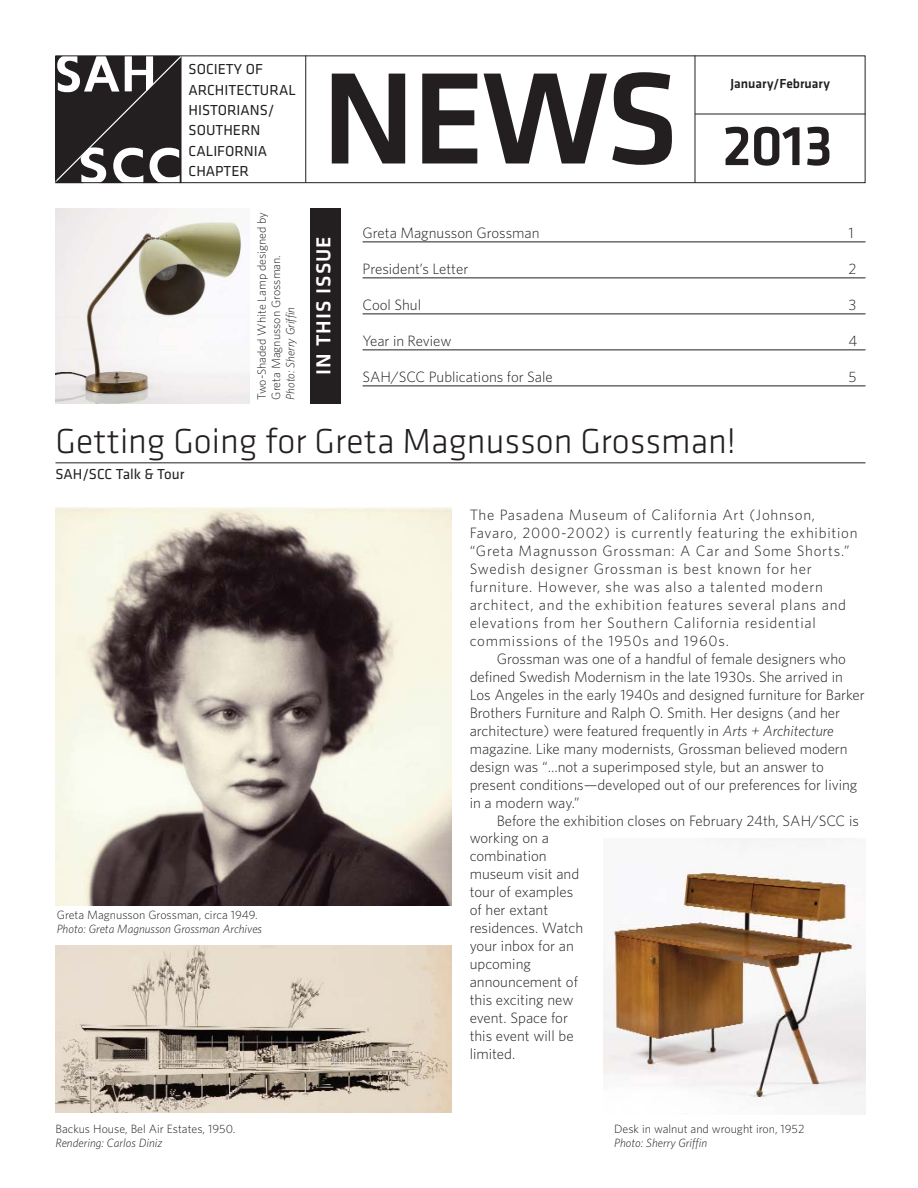
<style>
.page{position:relative;width:918px;height:1188px;background:#fff}
.page>*{position:absolute;margin:0;border:0;box-sizing:border-box;transform-origin:0 0}
.t1{font:500 135px "Klavika";color:#231f20}
.t2{font:500 58.5px "Klavika";color:#231f20}
.t3{font:300 36px "Klavika";color:#231f20}
.t4{font:500 21px "Klavika";letter-spacing:.05em;color:#fff}
.t5{font:300 15px/17.9px "Whitney";color:#231f20}
.t6{font:300 15px/18px "Whitney";letter-spacing:.05em;color:#231f20}
.t7{font:15px/20.4px "Klavika";color:#231f20}
.t8{font:500 13.5px "Klavika";color:#231f20}
.t9{font:300 12px/14.4px "Whitney";color:#231f20}
.t10{font:italic 300 12px "Whitney";color:#231f20}
.s1{font-style:italic}
</style>
<div class="page">
<img style="left:56px;top:945px;width:395px;height:167px">
<hr style="left:56px;top:462px;width:810px;height:1px;background:#231f20">
<svg style="left:58px;top:58px;width:124px;height:123px"></svg>
<div style="left:56px;top:56px;width:810px;height:127px;border:1px solid #231f20"></div>
<img style="left:56px;top:209px;width:194px;height:194px">
<div style="left:310px;top:208px;width:31px;height:196px;background:#231f20"></div>
<hr style="left:305px;top:56px;width:1px;height:127px;background:#231f20">
<hr style="left:695px;top:56px;width:1px;height:127px;background:#231f20">
<hr style="left:695px;top:114px;width:170px;height:1px;background:#231f20">
<hr style="left:363px;top:242px;width:502px;height:1px;background:#231f20">
<hr style="left:363px;top:278px;width:502px;height:1px;background:#231f20">
<hr style="left:363px;top:314px;width:502px;height:1px;background:#231f20">
<hr style="left:363px;top:350px;width:502px;height:1px;background:#231f20">
<hr style="left:363px;top:386px;width:502px;height:1px;background:#231f20">
<img style="left:603px;top:838px;width:263px;height:277px">
<img style="left:56px;top:508px;width:395px;height:397px">
<p class="t7" style="left:189px;top:60px;width:109px">SOCIETY OF<br>ARCHITECTURAL<br>HISTORIANS/<br>SOUTHERN<br>CALIFORNIA<br>CHAPTER</p>
<h1 class="t1" style="left:322px;top:69px;width:359px">NEWS</h1>
<p class="t8" style="left:730px;top:79px;width:101px">January/February</p>
<h2 class="t2" style="left:722px;top:124px;width:112px">2013</h2>
<p class="t9" style="left:255px;top:400px;width:189px;rotate:-90deg">Two-Shaded White Lamp designed by<br>Greta Magnusson Grossman.</p>
<p class="t10" style="left:286px;top:400px;width:94px;rotate:-90deg">Photo: Sherry Griffin</p>
<h3 class="t4" style="left:316px;top:375px;width:140px;rotate:-90deg">IN THIS ISSUE</h3>
<p class="t5" style="left:363px;top:225px;width:178px">Greta Magnusson Grossman</p>
<p class="t5" style="left:849px;top:225px;width:7px">1</p>
<p class="t5" style="left:363px;top:261px;width:107px">President’s Letter</p>
<p class="t5" style="left:849px;top:261px;width:10px">2</p>
<p class="t5" style="left:363px;top:297px;width:60px">Cool Shul</p>
<p class="t5" style="left:849px;top:297px;width:9px">3</p>
<p class="t5" style="left:363px;top:333px;width:90px">Year in Review</p>
<p class="t5" style="left:849px;top:333px;width:10px">4</p>
<p class="t5" style="left:363px;top:369px;width:192px">SAH/SCC Publications for Sale</p>
<p class="t5" style="left:849px;top:369px;width:10px">5</p>
<h3 class="t3" style="left:55px;top:428px;width:682px">Getting Going for Greta Magnusson Grossman!</h3>
<p class="t7" style="left:55px;top:465px;width:130px">SAH/SCC Talk &amp; Tour</p>
<p class="t9" style="left:57px;top:908px;width:202px">Greta Magnusson Grossman, circa 1949.</p>
<p class="t10" style="left:57px;top:925px;width:207px">Photo: Greta Magnusson Grossman Archives</p>
<p class="t9" style="left:55px;top:1122px;width:181px">Backus House, Bel Air Estates, 1950.</p>
<p class="t10" style="left:55px;top:1138px;width:108px">Rendering: Carlos Diniz</p>
<p class="t6" style="left:470px;top:507px;width:389px">The Pasadena Museum of California Art (Johnson, Favaro, 2000-2002) is currently featuring the exhibition “Greta Magnusson Grossman: A Car and Some Shorts.” Swedish designer Grossman is best known for her furniture. However, she was also a talented modern architect, and the exhibition features several plans and elevations from her Southern California residential commissions of the 1950s and 1960s.</p>
<p class="t5" style="left:470px;top:651px;width:397px;text-indent:27px">Grossman was one of a handful of female designers who defined Swedish Modernism in the late 1930s. She arrived in Los Angeles in the early 1940s and designed furniture for Barker Brothers Furniture and Ralph O. Smith. Her designs (and her architecture) were featured frequently in <span class="s1">Arts + Architecture </span>magazine. Like many modernists, Grossman believed modern design was “…not a superimposed style, but an answer to present conditions—developed out of our preferences for living in a modern way.”</p>
<p class="t5" style="left:470px;top:813px;width:391px;text-indent:27px">Before the exhibition closes on February 24th, SAH/SCC is working on a<br>combination<br>museum visit and<br>tour of examples<br>of her extant<br>residences. Watch<br>your inbox for an<br>upcoming<br>announcement of<br>this exciting new<br>event. Space for<br>this event will be<br>limited.</p>
<p class="t9" style="left:614px;top:1122px;width:192px">Desk in walnut and wrought iron, 1952</p>
<p class="t10" style="left:614px;top:1138px;width:94px">Photo: Sherry Griffin</p>
</div>
